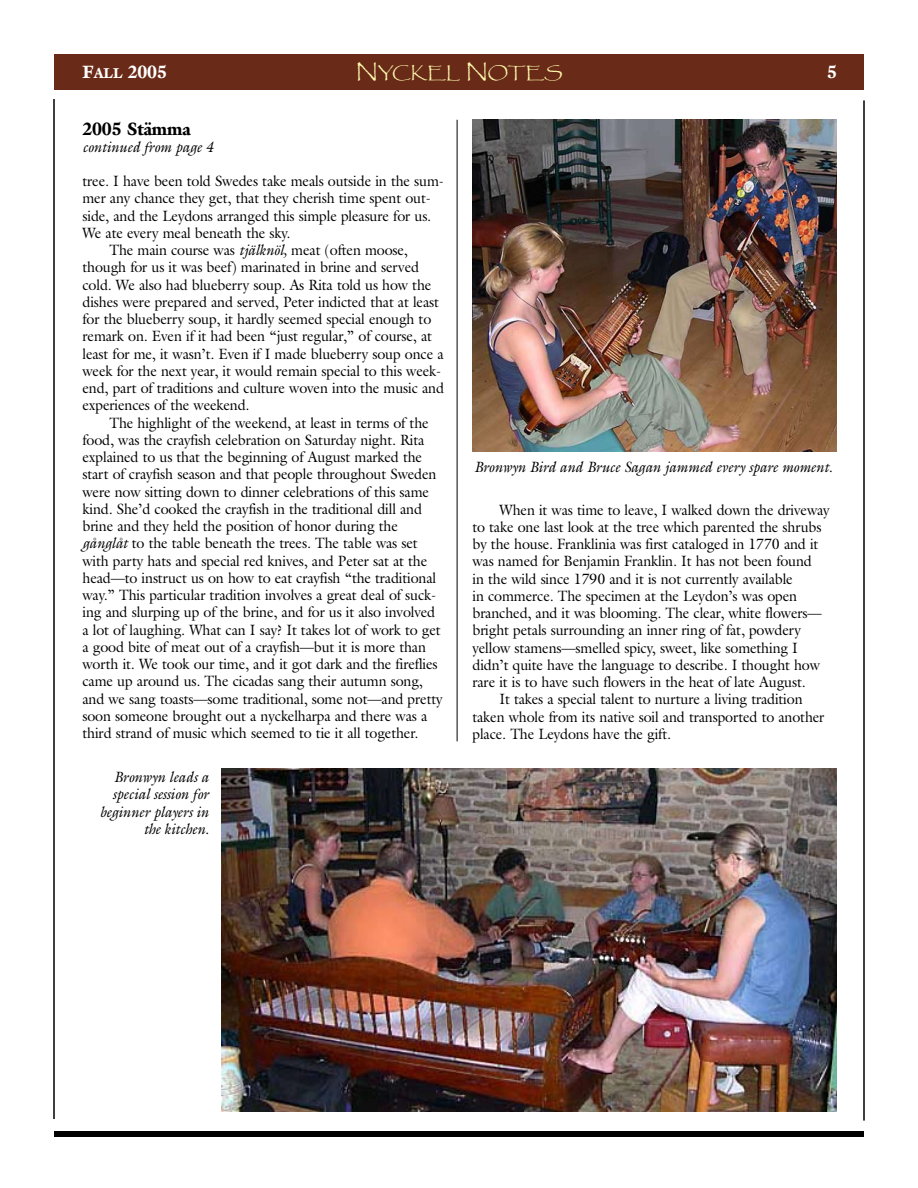
<style>
.page{position:relative;width:918px;height:1188px;background:#fff}
.page>*{position:absolute;margin:0;border:0;box-sizing:border-box;transform-origin:0 0}
.t1{font:19.2px "Papyrus ICG SC800";letter-spacing:-.015em;color:#fff9ad;scale:1.2 1}
.t2{font:900 18px "Galliard";letter-spacing:-.01em;color:#000;scale:.95 1}
.t3{font:900 18px "Galliard";color:#fff;scale:.95 1}
.t4{font:15px "Galliard";letter-spacing:-.01em;color:#000;scale:.95 1}
.t5{font:italic 15px/17.2px "Galliard";letter-spacing:-.01em;color:#000;text-align:right;scale:.95 1}
.s1{font-size:14.4px}
.s2{font-size:24px}
.s3{font-style:italic}
</style>
<div class="page">
<div style="left:54px;top:54px;width:810px;height:36px;background:#692a17"></div>
<div style="left:54px;top:1131px;width:810px;height:6px;background:#000"></div>
<hr style="left:54px;top:99px;width:1px;height:1020px;background:#000">
<hr style="left:864px;top:100px;width:1px;height:1020px;background:#000">
<hr style="left:457px;top:120px;width:1px;height:621px;background:#000">
<img style="left:473px;top:120px;width:364px;height:331px">
<img style="left:221px;top:769px;width:616px;height:343px">
<p class="t3" style="left:82px;top:61px;width:90px">F<span class="s1">all</span> 2005</p>
<p class="t1" style="left:356px;top:60px;width:174px"><span class="s2">N</span>YCKEL <span class="s2">N</span>OTES</p>
<p class="t2" style="left:82px;top:118px;width:116px">2005 Stämma</p>
<p class="t5" style="left:82px;top:138px;width:139px">continued from page 4</p>
<p class="t4" style="left:82px;top:172px;width:382px">tree. I have been told Swedes take meals outside in the sum-</p>
<p class="t4" style="left:82px;top:189px;width:368px">mer any chance they get, that they cherish time spent out-</p>
<p class="t4" style="left:82px;top:206px;width:369px">side, and the Leydons arranged this simple pleasure for us.</p>
<p class="t4" style="left:82px;top:224px;width:221px">We ate every meal beneath the sky.</p>
<p class="t4" style="left:110px;top:241px;width:316px">The main course was <span class="s3">tjälknöl,</span> meat (often moose,</p>
<p class="t4" style="left:82px;top:258px;width:356px">though for us it was beef) marinated in brine and served</p>
<p class="t4" style="left:82px;top:275px;width:369px">cold. We also had blueberry soup. As Rita told us how the</p>
<p class="t4" style="left:82px;top:293px;width:377px">dishes were prepared and served, Peter indicted that at least</p>
<p class="t4" style="left:82px;top:310px;width:369px">for the blueberry soup, it hardly seemed special enough to</p>
<p class="t4" style="left:82px;top:327px;width:369px">remark on. Even if it had been “just regular,” of course, at</p>
<p class="t4" style="left:82px;top:344px;width:382px">least for me, it wasn’t. Even if I made blueberry soup once a</p>
<p class="t4" style="left:82px;top:362px;width:379px">week for the next year, it would remain special to this week-</p>
<p class="t4" style="left:82px;top:379px;width:382px">end, part of traditions and culture woven into the music and</p>
<p class="t4" style="left:82px;top:396px;width:177px">experiences of the weekend.</p>
<p class="t4" style="left:110px;top:413px;width:338px">The highlight of the weekend, at least in terms of the</p>
<p class="t4" style="left:82px;top:431px;width:362px">food, was the crayfish celebration on Saturday night. Rita</p>
<p class="t4" style="left:82px;top:448px;width:359px">explained to us that the beginning of August marked the</p>
<p class="t4" style="left:82px;top:465px;width:374px">start of crayfish season and that people throughout Sweden</p>
<p class="t4" style="left:82px;top:482px;width:366px">were now sitting down to dinner celebrations of this same</p>
<p class="t4" style="left:82px;top:500px;width:359px">kind. She’d cooked the crayfish in the traditional dill and</p>
<p class="t4" style="left:82px;top:517px;width:334px">brine and they held the position of honor during the</p>
<p class="t4" style="left:82px;top:534px;width:354px"><span class="s3">gånglåt</span> to the table beneath the trees. The table was set</p>
<p class="t4" style="left:82px;top:551px;width:365px">with party hats and special red knives, and Peter sat at the</p>
<p class="t4" style="left:82px;top:569px;width:374px">head—to instruct us on how to eat crayfish “the traditional</p>
<p class="t4" style="left:82px;top:586px;width:374px">way.” This particular tradition involves a great deal of suck-</p>
<p class="t4" style="left:82px;top:603px;width:373px">ing and slurping up of the brine, and for us it also involved</p>
<p class="t4" style="left:82px;top:620px;width:379px">a lot of laughing. What can I say? It takes lot of work to get</p>
<p class="t4" style="left:82px;top:638px;width:363px">a good bite of meat out of a crayfish—but it is more than</p>
<p class="t4" style="left:82px;top:655px;width:375px">worth it. We took our time, and it got dark and the fireflies</p>
<p class="t4" style="left:82px;top:672px;width:360px">came up around us. The cicadas sang their autumn song,</p>
<p class="t4" style="left:82px;top:689px;width:381px">and we sang toasts—some traditional, some not—and pretty</p>
<p class="t4" style="left:82px;top:707px;width:365px">soon someone brought out a nyckelharpa and there was a</p>
<p class="t4" style="left:82px;top:724px;width:355px">third strand of music which seemed to tie it all together.</p>
<p class="t5" style="left:100px;top:768px;width:116px">Bronwyn leads a special session for beginner players in the kitchen.</p>
<p class="t5" style="left:474px;top:458px;width:379px">Bronwyn Bird and Bruce Sagan jammed every spare moment.</p>
<p class="t4" style="left:500px;top:500px;width:349px">When it was time to leave, I walked down the driveway</p>
<p class="t4" style="left:473px;top:517px;width:369px">to take one last look at the tree which parented the shrubs</p>
<p class="t4" style="left:473px;top:535px;width:366px">by the house. Franklinia was first cataloged in 1770 and it</p>
<p class="t4" style="left:473px;top:552px;width:359px">was named for Benjamin Franklin. It has not been found</p>
<p class="t4" style="left:473px;top:569px;width:339px">in the wild since 1790 and it is not currently available</p>
<p class="t4" style="left:473px;top:586px;width:343px">in commerce. The specimen at the Leydon’s was open</p>
<p class="t4" style="left:473px;top:604px;width:369px">branched, and it was blooming. The clear, white flowers—</p>
<p class="t4" style="left:473px;top:621px;width:347px">bright petals surrounding an inner ring of fat, powdery</p>
<p class="t4" style="left:473px;top:638px;width:344px">yellow stamens—smelled spicy, sweet, like something I</p>
<p class="t4" style="left:473px;top:655px;width:367px">didn’t quite have the language to describe. I thought how</p>
<p class="t4" style="left:473px;top:673px;width:352px">rare it is to have such flowers in the heat of late August.</p>
<p class="t4" style="left:500px;top:690px;width:321px">It takes a special talent to nurture a living tradition</p>
<p class="t4" style="left:473px;top:707px;width:372px">taken whole from its native soil and transported to another</p>
<p class="t4" style="left:473px;top:724px;width:211px">place. The Leydons have the gift.</p>
</div>
